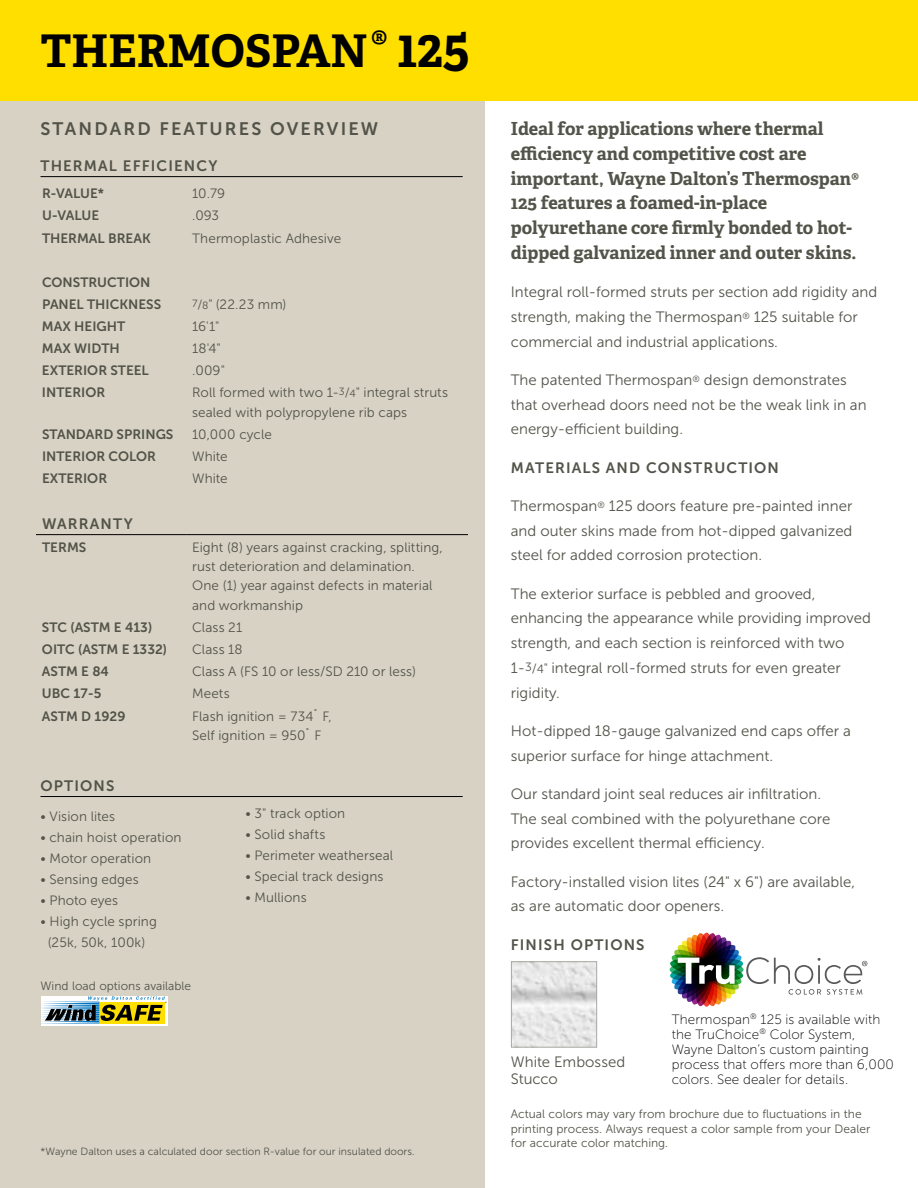
<style>
.page{position:relative;width:918px;height:1188px;background:#fff}
.page>*{position:absolute;margin:0;border:0;box-sizing:border-box;transform-origin:0 0}
.t1{font:700 45px "Adelle PE";color:#000}
.t2{font:700 18px/24.8px "Adelle PE";letter-spacing:-.005em;color:#525349}
.t3{font:18px "Museo Sans 700";letter-spacing:.12em;color:#525349}
.t4{font:15px/24.8px "Museo Sans 300";color:#525349}
.t5{font:15px "Museo Sans 700";letter-spacing:.075em;color:#525349}
.t6{font:13.5px/19.5px "Museo Sans 300";letter-spacing:.005em;color:#525349}
.t7{font:13.5px/22.2px "Museo Sans 700";color:#525349}
.t8{font:13.5px/15px "Museo Sans 100";letter-spacing:.01em;color:#000}
.t9{font:12px/14.4px "Museo Sans 300";color:#525349}
.t10{font:10.5px "Museo Sans 300";color:#525349}
.s1{font-size:54.45px}
.s2{font-size:12.75px}
.s3{font-size:10.5px}
.s4{font-size:12px}
.s5{font-size:13.5px}
</style>
<div class="page">
<div style="left:0;top:95px;width:485px;height:1093px;background:#d8d2c4"></div>
<hr style="left:36px;top:534px;width:150px;height:1px;background:#000">
<hr style="left:186px;top:534px;width:282px;height:1px;background:#000">
<hr style="left:917px;top:0;width:1px;height:100px;background:#ffdf00">
<div style="left:0;top:0;width:917px;height:100px;background:#ffdf00"></div>
<hr style="left:40px;top:796px;width:423px;height:1px;background:#000">
<hr style="left:40px;top:176px;width:423px;height:1px;background:#000">
<div style="left:41px;top:996px;width:127px;height:30px;background:#fff"></div>
<svg style="left:41px;top:996px;width:126px;height:28px"></svg>
<img style="left:513px;top:964px;width:82px;height:81px">
<div style="left:511px;top:962px;width:86px;height:85px;border:1px solid #a9a9a4"></div>
<svg style="left:670px;top:933px;width:197px;height:73px"></svg>
<h1 class="t1" style="left:40px;top:18px;width:431px">THERMOSPAN<sup>®</sup> <span class="s1">125</span></h1>
<p class="t3" style="left:40px;top:119px;width:339px">STANDARD FEATURES OVERVIEW</p>
<p class="t5" style="left:40px;top:157px;width:178px">THERMAL EFFICIENCY</p>
<p class="t7" style="left:42px;top:182px;width:64px">R-VALUE*</p>
<p class="t6" style="left:192px;top:184px;width:35px">10.79</p>
<p class="t7" style="left:42px;top:205px;width:59px">U-VALUE</p>
<p class="t6" style="left:192px;top:206px;width:29px">.093</p>
<p class="t7" style="left:42px;top:227px;width:110px">THERMAL BREAK</p>
<p class="t6" style="left:192px;top:228px;width:151px">Thermoplastic Adhesive</p>
<p class="t7" style="left:42px;top:271px;width:121px">CONSTRUCTION<br>PANEL THICKNESS</p>
<p class="t6" style="left:192px;top:295px;width:96px"><sup>7</sup><span class="s2">/</span><span class="s3">8</span>" (22.23 mm)</p>
<p class="t7" style="left:42px;top:315px;width:85px">MAX HEIGHT</p>
<p class="t6" style="left:192px;top:317px;width:29px">16'1"</p>
<p class="t7" style="left:42px;top:337px;width:79px">MAX WIDTH</p>
<p class="t6" style="left:192px;top:339px;width:30px">18'4"</p>
<p class="t7" style="left:42px;top:359px;width:108px">EXTERIOR STEEL</p>
<p class="t6" style="left:192px;top:361px;width:34px">.009"</p>
<p class="t7" style="left:42px;top:382px;width:65px">INTERIOR</p>
<p class="t6" style="left:192px;top:383px;width:257px">Roll formed with two 1-<sup>3</sup><span class="s2">/</span><span class="s3">4</span>" integral struts sealed with polypropylene rib caps</p>
<p class="t7" style="left:42px;top:423px;width:133px">STANDARD SPRINGS</p>
<p class="t6" style="left:192px;top:425px;width:81px">10,000 cycle</p>
<p class="t7" style="left:42px;top:445px;width:116px">INTERIOR COLOR</p>
<p class="t6" style="left:192px;top:447px;width:37px">White</p>
<p class="t7" style="left:42px;top:467px;width:67px">EXTERIOR</p>
<p class="t6" style="left:192px;top:469px;width:37px">White</p>
<p class="t5" style="left:42px;top:515px;width:92px">WARRANTY</p>
<p class="t7" style="left:42px;top:536px;width:46px">TERMS</p>
<p class="t6" style="left:192px;top:537px;width:252px">Eight (8) years against cracking, splitting, rust deterioration and delamination.<br>One (1) year against defects in material and workmanship</p>
<p class="t7" style="left:42px;top:616px;width:112px">STC (ASTM E 413)</p>
<p class="t6" style="left:192px;top:618px;width:52px">Class 21</p>
<p class="t7" style="left:42px;top:638px;width:127px">OITC (ASTM E 1332)</p>
<p class="t6" style="left:192px;top:640px;width:52px">Class 18</p>
<p class="t7" style="left:42px;top:661px;width:68px">ASTM E 84</p>
<p class="t6" style="left:192px;top:662px;width:225px">Class A (FS 10 or less/SD 210 or less)</p>
<p class="t7" style="left:42px;top:683px;width:61px">UBC 17-5</p>
<p class="t6" style="left:192px;top:684px;width:39px">Meets</p>
<p class="t7" style="left:42px;top:705px;width:85px">ASTM D 1929</p>
<p class="t6" style="left:192px;top:706px;width:141px">Flash ignition = 734˚ F,<br>Self ignition = 950˚ F</p>
<p class="t5" style="left:40px;top:777px;width:75px">OPTIONS</p>
<p class="t6" style="left:40px;top:807px;width:76px">• Vision lites</p>
<p class="t6" style="left:40px;top:828px;width:143px">• chain hoist operation</p>
<p class="t6" style="left:40px;top:849px;width:112px">• Motor operation</p>
<p class="t6" style="left:40px;top:870px;width:100px">• Sensing edges</p>
<p class="t6" style="left:40px;top:891px;width:79px">• Photo eyes</p>
<p class="t6" style="left:40px;top:911px;width:118px;line-height:21px;text-align:center">• High cycle spring (25k, 50k, 100k)</p>
<p class="t9" style="left:40px;top:978px;width:152px">Wind load options available</p>
<p class="t6" style="left:245px;top:804px;width:101px">• 3" track option</p>
<p class="t6" style="left:245px;top:825px;width:81px">• Solid shafts</p>
<p class="t6" style="left:245px;top:846px;width:149px">• Perimeter weatherseal</p>
<p class="t6" style="left:245px;top:867px;width:140px">• Special track designs</p>
<p class="t6" style="left:245px;top:888px;width:63px">• Mullions</p>
<p class="t10" style="left:40px;top:1146px;width:376px">*Wayne Dalton uses a calculated door section R-value for our insulated doors.</p>
<p class="t2" style="left:511px;top:116px;width:350px">Ideal for applications where thermal efficiency and competitive cost are important, Wayne Dalton’s Thermospan® 125 features a foamed-in-place polyurethane core firmly bonded to hot&shy;dipped galvanized inner and outer skins.</p>
<p class="t4" style="left:511px;top:280px;width:368px">Integral roll-formed struts per section add rigidity and strength, making the Thermospan<sup>®</sup> 125 suitable for commercial and industrial applications.</p>
<p class="t4" style="left:511px;top:367px;width:357px">The patented Thermospan<sup>®</sup> design demonstrates that overhead doors need not be the weak link in an energy-efficient building.</p>
<p class="t5" style="left:511px;top:459px;width:270px">MATERIALS AND CONSTRUCTION</p>
<p class="t4" style="left:511px;top:493px;width:343px;text-align:justify">Thermospan<sup>®</sup> 125 doors feature pre-painted inner and outer skins made from hot-dipped galvanized steel for added corrosion protection.</p>
<p class="t4" style="left:511px;top:581px;width:362px">The exterior surface is pebbled and grooved, enhancing the appearance while providing improved strength, and each section is reinforced with two 1-<span class="s4">3</span><span class="s2">/</span><span class="s4">4</span><span class="s5">"</span> integral roll-formed struts for even greater rigidity.</p>
<p class="t4" style="left:511px;top:718px;width:342px">Hot-dipped 18-gauge galvanized end caps offer a superior surface for hinge attachment.</p>
<p class="t4" style="left:511px;top:781px;width:321px">Our standard joint seal reduces air infiltration.<br>The seal combined with the polyurethane core provides excellent thermal efficiency.</p>
<p class="t4" style="left:511px;top:869px;width:346px">Factory-installed vision lites (24" x 6") are available, as are automatic door openers.</p>
<p class="t5" style="left:511px;top:936px;width:135px">FINISH OPTIONS</p>
<p class="t8" style="left:672px;top:1012px;width:224px">Thermospan<sup>®</sup> 125 is available with the TruChoice<sup>®</sup> Color System,<br>Wayne Dalton’s custom painting process that offers more than 6,000 colors. See dealer for details.</p>
<p class="t4" style="left:511px;top:1054px;width:116px;line-height:16.5px">White Embossed<br>Stucco</p>
<p class="t9" style="left:511px;top:1107px;width:361px">Actual colors may vary from brochure due to fluctuations in the printing process. Always request a color sample from your Dealer for accurate color matching.</p>
</div>
